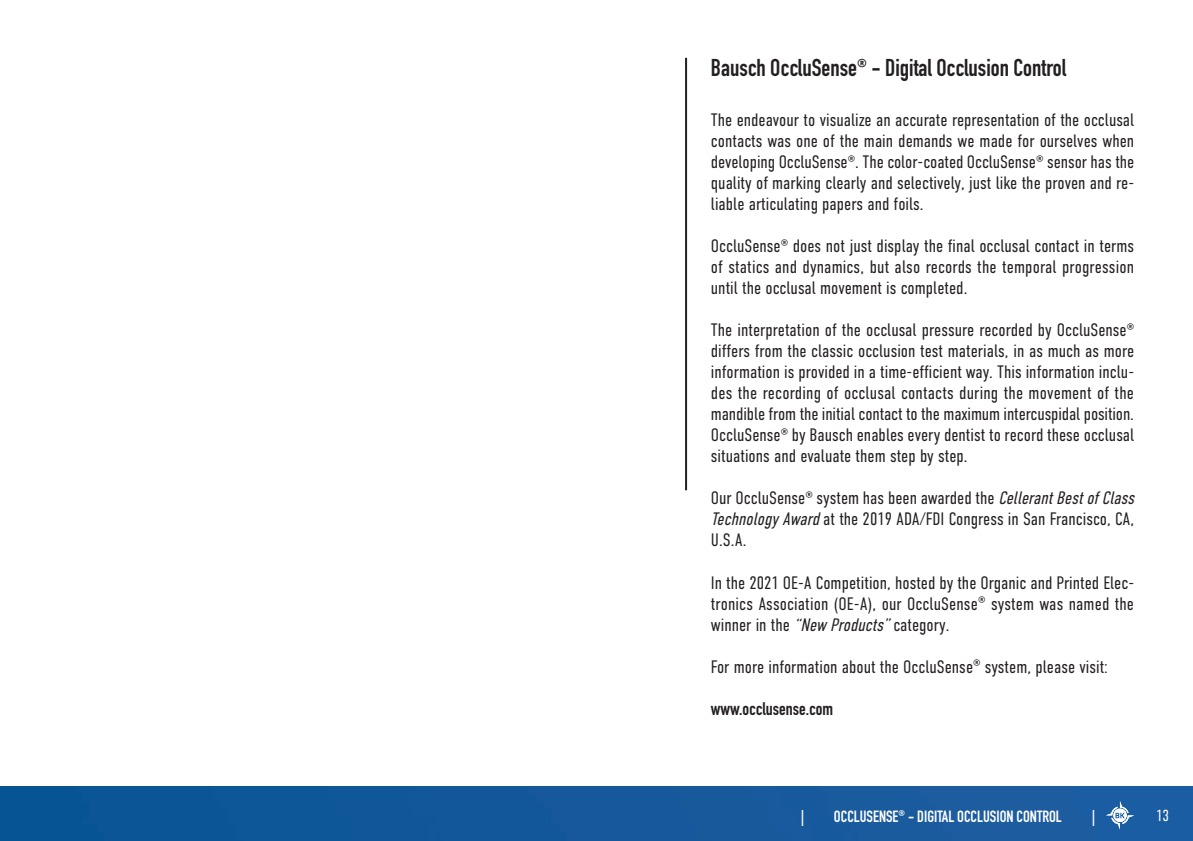
<style>
.page{position:relative;width:1193px;height:841px;background:#fff}
.page>*{position:absolute;margin:0;border:0;box-sizing:border-box;transform-origin:0 0}
.t1{font:700 24px "DIN Condensed";color:#231f20}
.t2{font:300 18px/21px "DIN Condensed";color:#231f20;text-align:justify}
.t3{font:700 18px "DIN Condensed";color:#231f20}
.t4{font:700 16px "DIN Condensed";color:#fff}
.t5{font:300 16px "DIN Condensed";color:#fff}
.s1{font-style:italic}
</style>
<div class="page">
<img style="left:0;top:786px;width:1192px;height:54px">
<hr style="left:685px;top:58px;width:2px;height:432px;background:#231f20">
<svg style="left:1105px;top:801px;width:29px;height:28px"></svg>
<h1 class="t1" style="left:710px;top:59px;width:357px">Bausch OccluSense<sup>®</sup> - Digital Occlusion Control</h1>
<p class="t2" style="left:710px;top:111px;width:425px">The endeavour to visualize an accurate representation of the occlusal contacts was one of the main demands we made for ourselves when developing OccluSense<sup>®</sup>. The color-coated OccluSense<sup>®</sup> sensor has the quality of marking clearly and selectively, just like the proven and re&shy;liable articulating papers and foils.</p>
<p class="t2" style="left:710px;top:237px;width:425px">OccluSense<sup>®</sup> does not just display the final occlusal contact in terms of statics and dynamics, but also records the temporal progression until the occlusal movement is completed.</p>
<p class="t2" style="left:711px;top:321px;width:425px">The interpretation of the occlusal pressure recorded by OccluSense<sup>® </sup>differs from the classic occlusion test materials, in as much as more information is provided in a time-efficient way. This information inclu&shy;des the recording of occlusal contacts during the movement of the mandible from the initial contact to the maximum intercuspidal position.<br>OccluSense<sup>®</sup> by Bausch enables every dentist to record these occlusal situations and evaluate them step by step.</p>
<p class="t2" style="left:710px;top:489px;width:428px;text-align:left">Our OccluSense<sup>®</sup> system has been awarded the <span class="s1">CellerantBestofClass<br>Technology Award</span> at the 2019 ADA/FDI Congress in San Francisco, CA,<br>U.S.A.</p>
<p class="t2" style="left:710px;top:573px;width:425px">In the 2021 OE-A Competition, hosted by the Organic and Printed Elec&shy;tronics Association (OE-A), our OccluSense<sup>®</sup> system was named the winner in the <span class="s1">“New Products”</span>category.</p>
<p class="t2" style="left:710px;top:657px;width:398px">For more information about the OccluSense<sup>®</sup> system, please visit:</p>
<p class="t3" style="left:711px;top:701px;width:124px">www.occlusense.com</p>
<p class="t4" style="left:800px;top:810px;width:5px">|</p>
<p class="t4" style="left:833px;top:810px;width:229px">OCCLUSENSE<sup>®</sup> - DIGITAL OCCLUSION CONTROL</p>
<p class="t4" style="left:1091px;top:810px;width:5px">|</p>
<p class="t5" style="left:1155px;top:809px;width:15px">13</p>
</div>
